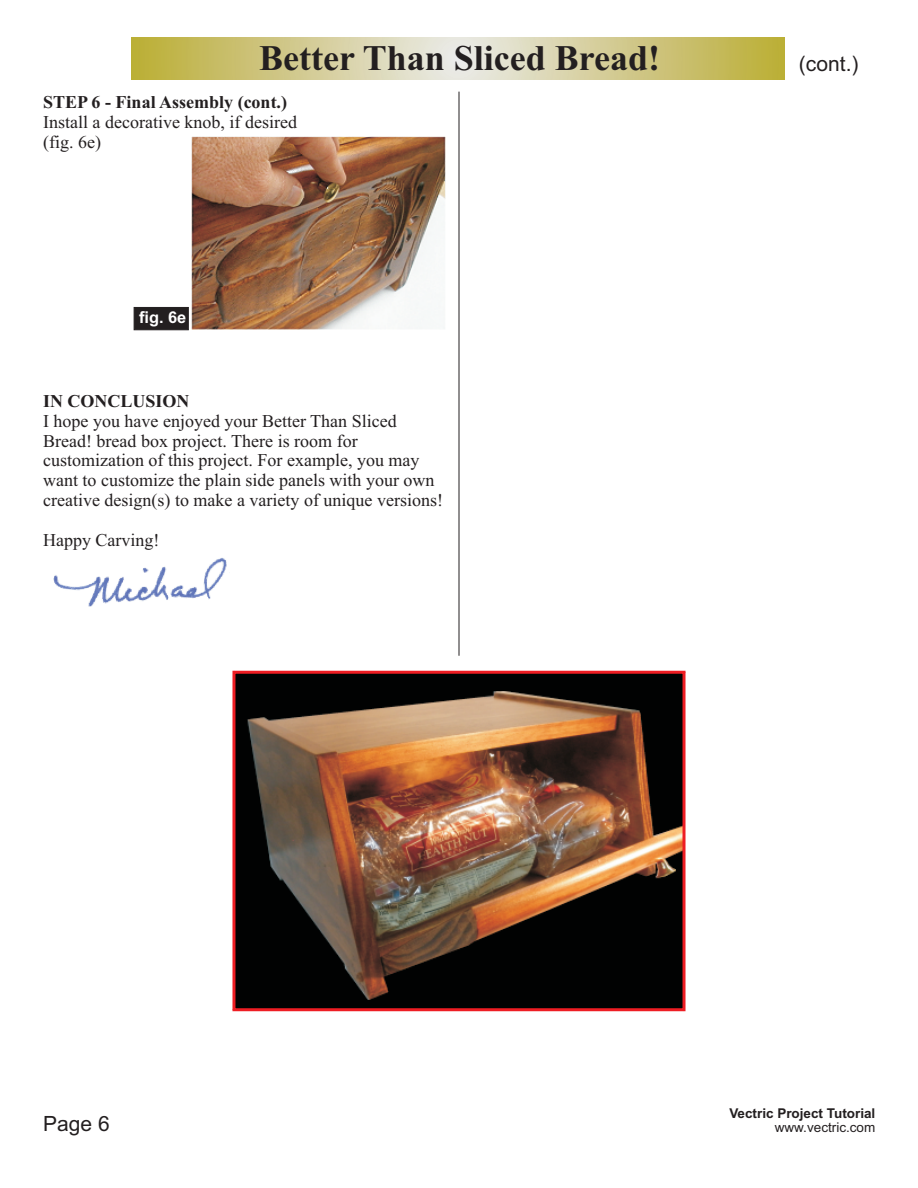
<style>
.page{position:relative;width:918px;height:1188px;background:#fff}
.page>*{position:absolute;margin:0;border:0;box-sizing:border-box;transform-origin:0 0}
.t1{font:700 36px "Times New Roman";color:#231f20}
.t2{font:21px "Arial";color:#231f20}
.t3{font:18px/20px "Times New Roman";color:#231f20}
.t4{font:700 18px "Times New Roman";color:#231f20}
.t5{font:700 16.35px "Arial";color:#fff}
.t6{font:700 13.5px "Arial";color:#231f20}
.t7{font:13.5px "Arial";color:#231f20}
</style>
<div class="page">
<hr style="left:459px;top:92px;width:1px;height:564px;background:#231f20">
<img style="left:53px;top:558px;width:174px;height:49px">
<svg style="left:131px;top:38px;width:654px;height:41px;background:#d2ca8e"></svg>
<img style="left:192px;top:136px;width:253px;height:194px">
<svg style="left:134px;top:307px;width:55px;height:23px"></svg>
<img style="left:232px;top:671px;width:454px;height:340px">
<h1 class="t1" style="left:259px;top:46px;width:403px">Better Than Sliced Bread!</h1>
<p class="t4" style="left:43px;top:95px;width:246px">STEP 6 - Final Assembly (cont.)</p>
<p class="t3" style="left:43px;top:113px;width:255px">Install a decorative knob, if desired (fig. 6e)</p>
<p class="t5" style="left:139px;top:311px;width:49px">fig. 6e</p>
<p class="t4" style="left:43px;top:395px;width:148px">IN CONCLUSION</p>
<p class="t3" style="left:43px;top:412px;width:401px">I hope you have enjoyed your Better Than Sliced Bread! bread box project. There is room for customization of this project. For example, you may want to customize the plain side panels with your own creative design(s) to make a variety of unique versions!</p>
<p class="t3" style="left:43px;top:532px;width:118px">Happy Carving!</p>
<p class="t2" style="left:799px;top:55px;width:61px">(cont.)</p>
<p class="t2" style="left:43px;top:1115px;width:68px">Page 6</p>
<p class="t6" style="left:729px;top:1108px;width:148px">Vectric Project Tutorial</p>
<p class="t7" style="left:775px;top:1122px;width:102px">www.vectric.com</p>
</div>
